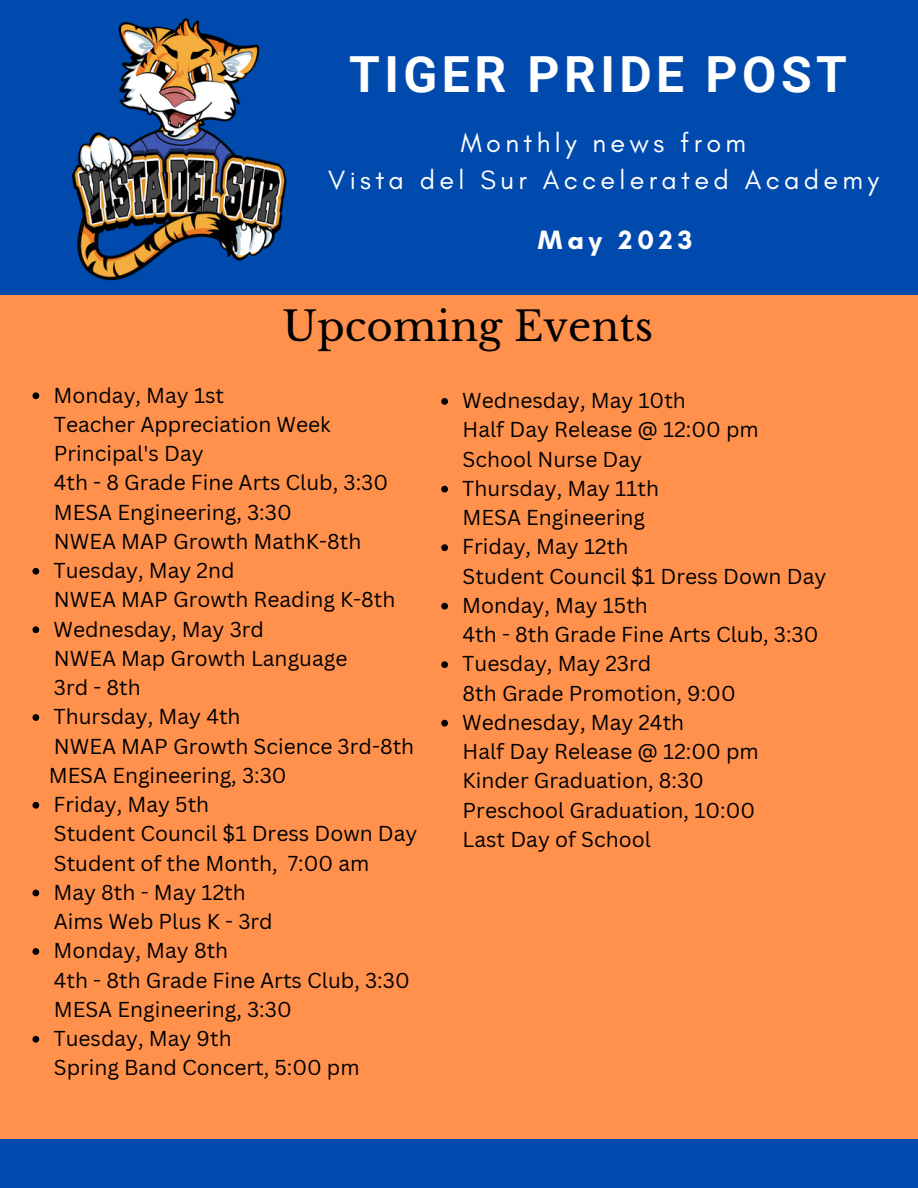
<style>
.page{position:relative;width:918px;height:1188px;background:#fff}
.page>*{position:absolute;margin:0;border:0;box-sizing:border-box;transform-origin:0 0}
.t1{font:700 49.8px "Roboto";letter-spacing:.09em;color:#fff}
.t2{font:40.5px "Libre Baskerville";color:#000}
.t3{font:27px/37.2px "Glacial Indifference";letter-spacing:.16em;color:#fff;text-align:center}
.t4{font:700 27px "Glacial Indifference";letter-spacing:.18em;color:#fff}
.t5{font:21px/29.2px "Canva Sans";color:#000}
</style>
<div class="page">
<div style="left:0;top:1138px;width:918px;height:50px;background:#004aad"></div>
<div style="left:0;top:0;width:918px;height:295px;background:#004aad"></div>
<img style="left:71px;top:18px;width:216px;height:263px">
<div style="left:0;top:295px;width:918px;height:843px;background:#ff914d"></div>
<svg style="left:32px;top:392px;width:8px;height:8px"></svg>
<svg style="left:32px;top:568px;width:7px;height:7px"></svg>
<svg style="left:32px;top:626px;width:7px;height:7px"></svg>
<svg style="left:32px;top:714px;width:7px;height:7px"></svg>
<svg style="left:32px;top:802px;width:7px;height:7px"></svg>
<svg style="left:32px;top:890px;width:7px;height:6px"></svg>
<svg style="left:32px;top:948px;width:7px;height:7px"></svg>
<svg style="left:32px;top:1036px;width:7px;height:7px"></svg>
<svg style="left:441px;top:398px;width:7px;height:7px"></svg>
<svg style="left:441px;top:486px;width:7px;height:7px"></svg>
<svg style="left:441px;top:544px;width:7px;height:7px"></svg>
<svg style="left:441px;top:603px;width:7px;height:7px"></svg>
<svg style="left:441px;top:661px;width:7px;height:7px"></svg>
<svg style="left:441px;top:720px;width:7px;height:7px"></svg>
<h1 class="t1" style="left:349px;top:46px;width:499px">TIGER PRIDE POST</h1>
<p class="t3" style="left:328px;top:123px;width:552px">Monthly news from<br>Vista del Sur Accelerated Academy</p>
<p class="t4" style="left:538px;top:223px;width:156px">May 2023</p>
<p class="t5" style="left:54px;top:380px;width:172px">Monday, May 1st</p>
<h2 class="t2" style="left:283px;top:302px;width:372px">Upcoming Events</h2>
<p class="t5" style="left:462px;top:385px;width:225px">Wednesday, May 10th</p>
<p class="t5" style="left:54px;top:409px;width:336px">Teacher Appreciation Week<br>Principal's Day<br>4th - 8 Grade Fine Arts Club, 3:30<br>MESA Engineering, 3:30<br>NWEA MAP Growth MathK-8th</p>
<p class="t5" style="left:54px;top:555px;width:183px">Tuesday, May 2nd</p>
<p class="t5" style="left:54px;top:614px;width:212px">Wednesday, May 3rd</p>
<p class="t5" style="left:54px;top:584px;width:343px">NWEA MAP Growth Reading K-8th</p>
<p class="t5" style="left:54px;top:643px;width:295px">NWEA Map Growth Language<br>3rd - 8th</p>
<p class="t5" style="left:54px;top:701px;width:189px">Thursday, May 4th</p>
<p class="t5" style="left:49px;top:731px;width:367px">NWEA MAP Growth Science 3rd-8th<br>MESA Engineering, 3:30</p>
<p class="t5" style="left:54px;top:818px;width:365px">Student Council $1 Dress Down Day<br>Student of the Month, 7:00 am</p>
<p class="t5" style="left:54px;top:906px;width:220px">Aims Web Plus K - 3rd</p>
<p class="t5" style="left:54px;top:789px;width:157px">Friday, May 5th</p>
<p class="t5" style="left:54px;top:877px;width:194px">May 8th - May 12th</p>
<p class="t5" style="left:54px;top:935px;width:176px">Monday, May 8th</p>
<p class="t5" style="left:54px;top:965px;width:357px">4th - 8th Grade Fine Arts Club, 3:30<br>MESA Engineering, 3:30</p>
<p class="t5" style="left:54px;top:1052px;width:307px">Spring Band Concert, 5:00 pm</p>
<p class="t5" style="left:54px;top:1023px;width:180px">Tuesday, May 9th</p>
<p class="t5" style="left:463px;top:415px;width:298px">Half Day Release @ 12:00 pm<br>School Nurse Day</p>
<p class="t5" style="left:463px;top:502px;width:184px">MESA Engineering</p>
<p class="t5" style="left:463px;top:561px;width:365px">Student Council $1 Dress Down Day</p>
<p class="t5" style="left:463px;top:619px;width:357px">4th - 8th Grade Fine Arts Club, 3:30</p>
<p class="t5" style="left:463px;top:678px;width:275px">8th Grade Promotion, 9:00</p>
<p class="t5" style="left:463px;top:736px;width:298px">Half Day Release @ 12:00 pm<br>Kinder Graduation, 8:30<br>Preschool Graduation, 10:00<br>Last Day of School</p>
<p class="t5" style="left:462px;top:473px;width:198px">Thursday, May 11th</p>
<p class="t5" style="left:462px;top:532px;width:168px">Friday, May 12th</p>
<p class="t5" style="left:462px;top:590px;width:187px">Monday, May 15th</p>
<p class="t5" style="left:462px;top:649px;width:191px">Tuesday, May 23rd</p>
<p class="t5" style="left:462px;top:707px;width:224px">Wednesday, May 24th</p>
</div>
